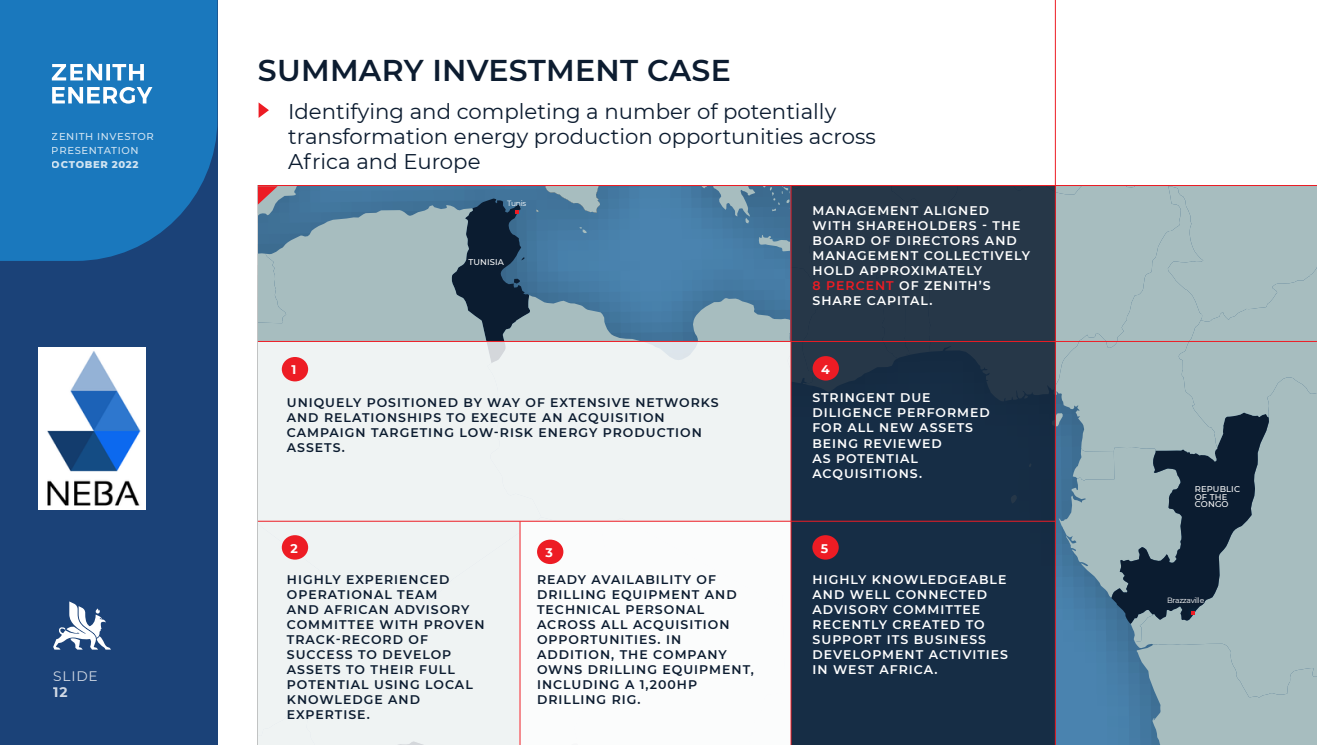
<style>
.page{position:relative;width:1317px;height:745px;background:#fff}
.page>*{position:absolute;margin:0;border:0;box-sizing:border-box;transform-origin:0 0}
.t1{font:600 30px "Montserrat";letter-spacing:.01em;color:#0c1c30}
.t2{font:21.25px/25px "Montserrat";color:#0c1c30}
.t3{font:13.75px "Montserrat";letter-spacing:.06em;color:#fff}
.t4{font:700 13.75px "Montserrat";color:#fff}
.t5{font:600 12.5px/15px "Montserrat";letter-spacing:.08em;color:#0c1c30}
.t6{font:600 12.5px/15px "Montserrat";letter-spacing:.08em;color:#fff}
.t7{font:700 12.5px "Montserrat";color:#fff}
.t8{font:500 10px/13.8px "Montserrat";letter-spacing:.06em;color:#fff}
.t9{font:800 10px "Montserrat";letter-spacing:.06em;color:#fff}
.t10{font:500 8.38px/7.5px "Montserrat";letter-spacing:.02em;color:#fff}
.t11{font:7.62px "Montserrat";letter-spacing:-.04em;color:#fff}
.s1{color:#ed1c24}
</style>
<div class="page">
<div style="left:0;top:0;width:217px;height:744px;background:#1b4278"></div>
<svg style="left:0;top:0;width:217px;height:261px;background:#1a73b7"></svg>
<svg style="left:52px;top:64px;width:100px;height:40px;background:#72acd6"></svg>
<svg style="left:53px;top:601px;width:58px;height:48px"></svg>
<svg style="left:258px;top:186px;width:443px;height:155px;background:#739ab0"></svg>
<div style="left:258px;top:341px;width:532px;height:403px;background:#eff3f3"></div>
<div style="left:520px;top:521px;width:270px;height:223px;background:#fff"></div>
<hr style="left:520px;top:521px;width:1px;height:223px;background:#ed1c24">
<hr style="left:1055px;top:0;width:1px;height:744px;background:#ed1c24">
<hr style="left:258px;top:341px;width:1058px;height:1px;background:#ed1c24">
<hr style="left:258px;top:520px;width:797px;height:1px;background:#ed1c24">
<hr style="left:258px;top:185px;width:1058px;height:1px;background:#ed1c24">
<svg style="left:452px;top:198px;width:78px;height:165px;background:#516475"></svg>
<svg style="left:701px;top:186px;width:615px;height:558px;background:#657a88"></svg>
<svg style="left:258px;top:186px;width:39px;height:29px"></svg>
<div style="left:282px;top:357px;width:26px;height:24px;background:#ed1c24;border-radius:50%"></div>
<div style="left:812px;top:356px;width:27px;height:24px;background:#ed1c24;border-radius:50%"></div>
<div style="left:282px;top:535px;width:26px;height:24px;background:#ed1c24;border-radius:50%"></div>
<div style="left:537px;top:539px;width:26px;height:24px;background:#ed1c24;border-radius:50%"></div>
<div style="left:812px;top:535px;width:26px;height:24px;background:#ed1c24;border-radius:50%"></div>
<svg style="left:258px;top:102px;width:11px;height:16px"></svg>
<img style="left:38px;top:347px;width:107px;height:162px">
<p class="t8" style="left:52px;top:130px;width:103px">ZENITH INVESTOR<br>PRESENTATION</p>
<p class="t9" style="left:52px;top:158px;width:88px">OCTOBER 2022</p>
<p class="t3" style="left:53px;top:668px;width:46px">SLIDE</p>
<p class="t4" style="left:53px;top:684px;width:16px">12</p>
<h1 class="t1" style="left:258px;top:54px;width:474px">SUMMARY INVESTMENT CASE</h1>
<h2 class="t2" style="left:288px;top:99px;width:589px">Identifying and completing a number of potentially transformation energy production opportunities across<br>Africa and Europe</h2>
<p class="t11" style="left:507px;top:199px;width:21px">Tunis</p>
<p class="t10" style="left:468px;top:259px;width:37px">TUNISIA</p>
<p class="t6" style="left:812px;top:203px;width:219px">MANAGEMENT ALIGNED<br>WITH SHAREHOLDERS - THE<br>BOARD OF DIRECTORS AND<br>MANAGEMENT COLLECTIVELY<br>HOLD APPROXIMATELY<br><span class="s1">8 PERCENT</span> OF ZENITH’S<br>SHARE CAPITAL.</p>
<p class="t7" style="left:291px;top:363px;width:6px">1</p>
<p class="t7" style="left:821px;top:362px;width:10px">4</p>
<p class="t5" style="left:287px;top:394px;width:433px">UNIQUELY POSITIONED BY WAY OF EXTENSIVE NETWORKS AND RELATIONSHIPS TO EXECUTE AN ACQUISITION CAMPAIGN TARGETING LOW-RISK ENERGY PRODUCTION ASSETS.</p>
<p class="t6" style="left:812px;top:390px;width:179px">STRINGENT DUE<br>DILIGENCE PERFORMED<br>FOR ALL NEW ASSETS<br>BEING REVIEWED<br>AS POTENTIAL<br>ACQUISITIONS.</p>
<p class="t7" style="left:290px;top:541px;width:9px">2</p>
<p class="t7" style="left:545px;top:545px;width:9px">3</p>
<p class="t7" style="left:821px;top:541px;width:9px">5</p>
<p class="t5" style="left:537px;top:571px;width:218px">READY AVAILABILITY OF<br>DRILLING EQUIPMENT AND<br>TECHNICAL PERSONAL<br>ACROSS ALL ACQUISITION<br>OPPORTUNITIES. IN<br>ADDITION, THE COMPANY<br>OWNS DRILLING EQUIPMENT,<br>INCLUDING A 1,200HP<br>DRILLING RIG.</p>
<p class="t5" style="left:287px;top:571px;width:199px">HIGHLY EXPERIENCED<br>OPERATIONAL TEAM<br>AND AFRICAN ADVISORY<br>COMMITTEE WITH PROVEN<br>TRACK-RECORD OF<br>SUCCESS TO DEVELOP<br>ASSETS TO THEIR FULL<br>POTENTIAL USING LOCAL<br>KNOWLEDGE AND<br>EXPERTISE.</p>
<p class="t6" style="left:812px;top:571px;width:197px">HIGHLY KNOWLEDGEABLE<br>AND WELL CONNECTED<br>ADVISORY COMMITTEE<br>RECENTLY CREATED TO<br>SUPPORT ITS BUSINESS<br>DEVELOPMENT ACTIVITIES<br>IN WEST AFRICA.</p>
<p class="t10" style="left:1194px;top:486px;width:47px">REPUBLIC<br>OF THE<br>CONGO</p>
<p class="t11" style="left:1167px;top:596px;width:39px">Brazzaville</p>
</div>
